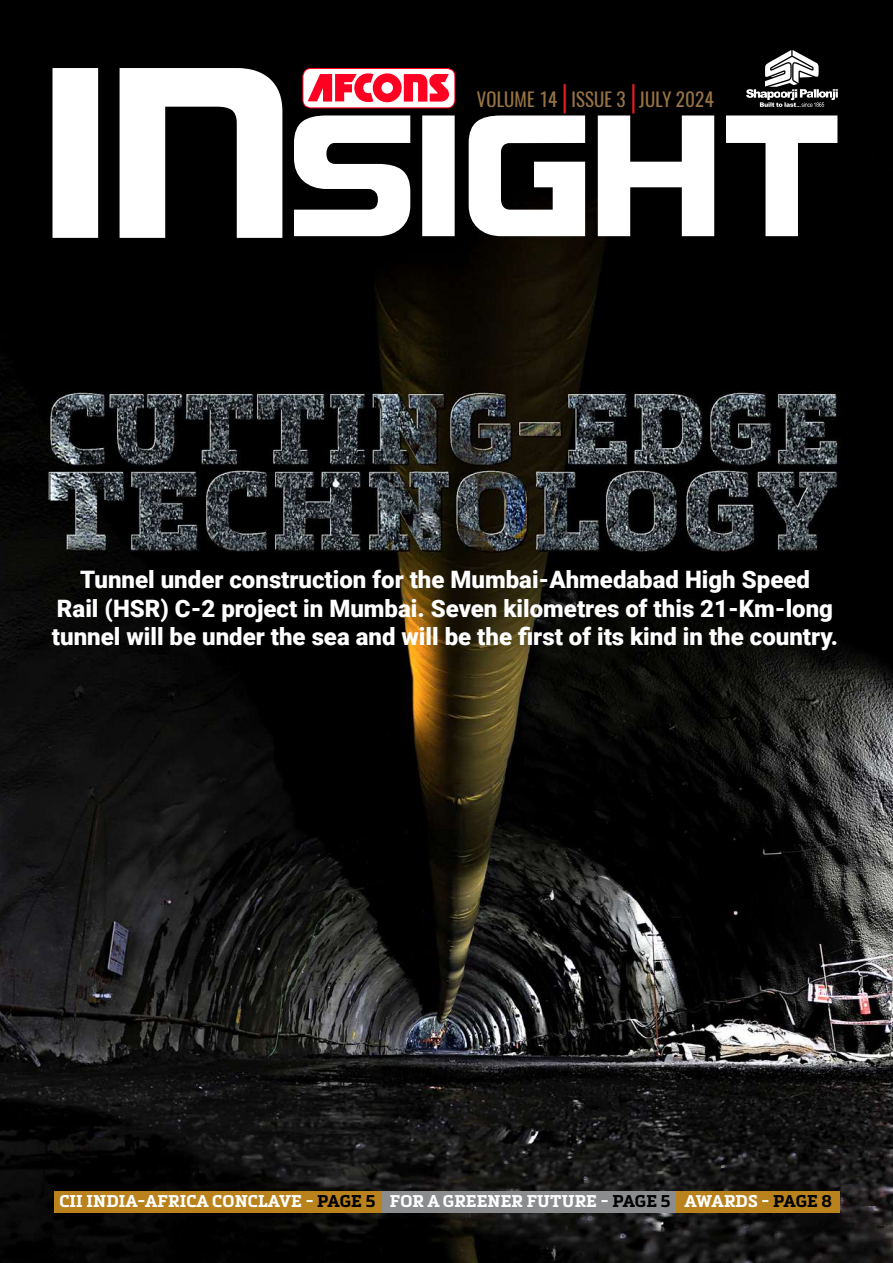
<style>
.page{position:relative;width:893px;height:1263px;background:#fff}
.page>*{position:absolute;margin:0;border:0;box-sizing:border-box;transform-origin:0 0}
.t1{font:900 24px/28.8px "Roboto";color:#fff;text-align:center}
.t2{font:italic 19.2px "Oswald";color:#977345}
.t3{font:700 16.8px "Metronic Slab Pro";letter-spacing:.01em;color:#fff}
.s1{font-family:"Trade Gothic";font-weight:300;font-style:normal;font-size:39.45px;color:#ed1c24}
.s2{color:#000}
</style>
<div class="page">
<img style="left:0;top:0;width:893px;height:1263px">
<svg style="left:52px;top:68px;width:785px;height:170px"></svg>
<svg style="left:746px;top:50px;width:92px;height:57px"></svg>
<div style="left:54px;top:1191px;width:330px;height:21px;background:#ba821d"></div>
<div style="left:676px;top:1191px;width:163px;height:21px;background:#ba821d"></div>
<div style="left:383px;top:1191px;width:293px;height:21px;background:#8a8c8e"></div>
<p class="t2" style="left:477px;top:86px;width:242px">VOLUME 14 <span class="s1">|</span> ISSUE 3 <span class="s1">|</span> JULY 2024</p>
<p class="t1" style="left:52px;top:564px;width:788px">Tunnel under construction for the Mumbai-Ahmedabad High Speed<br>Rail (HSR) C-2 project in Mumbai. Seven kilometres of this 21-Km-long tunnel will be under the sea and will be the first of its kind in the country.</p>
<p class="t3" style="left:59px;top:1191px;width:774px">CII INDIA-AFRICA CONCLAVE - <span class="s2">PAGE 5</span> FOR A GREENER FUTURE - <span class="s2">PAGE 5</span> AWARDS - <span class="s2">PAGE 8</span></p>
</div>
